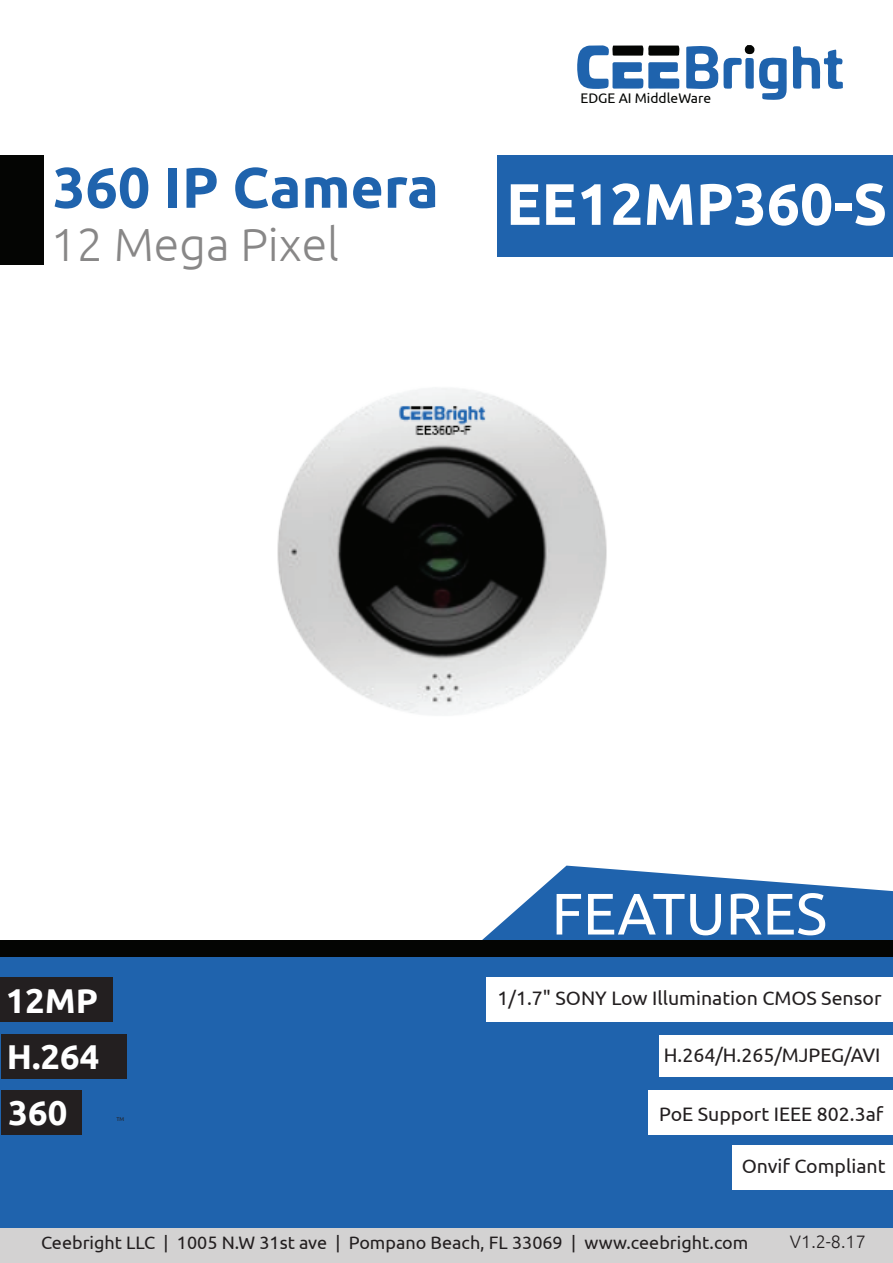
<style>
.page{position:relative;width:893px;height:1263px;background:#fff}
.page>*{position:absolute;margin:0;border:0;box-sizing:border-box;transform-origin:0 0}
.t1{font:700 58.5px "Ubuntu";color:#fff}
.t2{font:58.5px "Ubuntu";color:#fff}
.t3{font:700 57px "Ubuntu";color:#1f63ad}
.t4{font:300 46.5px "Ubuntu";color:#888787}
.t5{font:700 34.5px/56.1px "Ubuntu";color:#fff;text-align:justify}
.t6{font:19.5px "Ubuntu";color:#231f20}
.t7{font:18px "Ubuntu";color:#231f20}
.t8{font:300 18px "Ubuntu";color:#231f20}
.t9{font:13.95px "Ubuntu";color:#040503}
.t10{font:5.4px "Ubuntu";color:#231f20}
</style>
<div class="page">
<svg style="left:0;top:865px;width:893px;height:363px;fill:#1f63ad"></svg>
<div style="left:0;top:940px;width:893px;height:17px;background:#040503"></div>
<svg style="left:793px;top:46px;width:50px;height:43px"></svg>
<svg style="left:577px;top:45px;width:103px;height:44px"></svg>
<svg style="left:686px;top:45px;width:101px;height:55px"></svg>
<div style="left:0;top:155px;width:44px;height:109px;background:#040503"></div>
<div style="left:498px;top:155px;width:395px;height:102px;background:#1f63ad"></div>
<div style="left:486px;top:977px;width:407px;height:45px;background:#fff"></div>
<div style="left:659px;top:1035px;width:234px;height:42px;background:#fff"></div>
<div style="left:648px;top:1090px;width:245px;height:44px;background:#fff"></div>
<div style="left:733px;top:1146px;width:160px;height:44px;background:#fff"></div>
<div style="left:0;top:1228px;width:893px;height:35px;background:#d3d2d2"></div>
<img style="left:277px;top:388px;width:330px;height:327px">
<div style="left:0;top:977px;width:112px;height:45px;background:#231f20"></div>
<div style="left:1px;top:1034px;width:126px;height:44px;background:#231f20"></div>
<div style="left:1px;top:1090px;width:81px;height:45px;background:#231f20"></div>
<h2 class="t3" style="left:53px;top:153px;width:387px">360 IP Camera</h2>
<h3 class="t4" style="left:51px;top:217px;width:290px">12 Mega Pixel</h3>
<p class="t9" style="left:580px;top:89px;width:132px">EDGE AI MiddleWare</p>
<h1 class="t1" style="left:506px;top:169px;width:383px">EE12MP360-S</h1>
<h3 class="t5" style="left:6px;top:972px;width:95px">12MP H.264<br>360</h3>
<p class="t10" style="left:116px;top:1115px;width:9px">TM</p>
<h1 class="t2" style="left:552px;top:878px;width:277px">FEATURES</h1>
<p class="t6" style="left:498px;top:986px;width:385px">1/1.7" SONY Low Illumination CMOS Sensor</p>
<p class="t6" style="left:664px;top:1043px;width:218px">H.264/H.265/MJPEG/AVI</p>
<p class="t6" style="left:659px;top:1102px;width:226px">PoE Support IEEE 802.3af</p>
<p class="t6" style="left:742px;top:1154px;width:145px">Onvif Compliant</p>
<p class="t7" style="left:37px;top:1230px;width:709px">Ceebright LLC | 1005 N.W 31st ave | Pompano Beach, FL 33069 | www.ceebright.com</p>
<p class="t7" style="left:41px;top:1232px;width:709px">Ceebright LLC | 1005 N.W 31st ave | Pompano Beach, FL 33069 | www.ceebright.com</p>
<p class="t8" style="left:790px;top:1231px;width:77px">V1.2-8.17</p>
</div>
